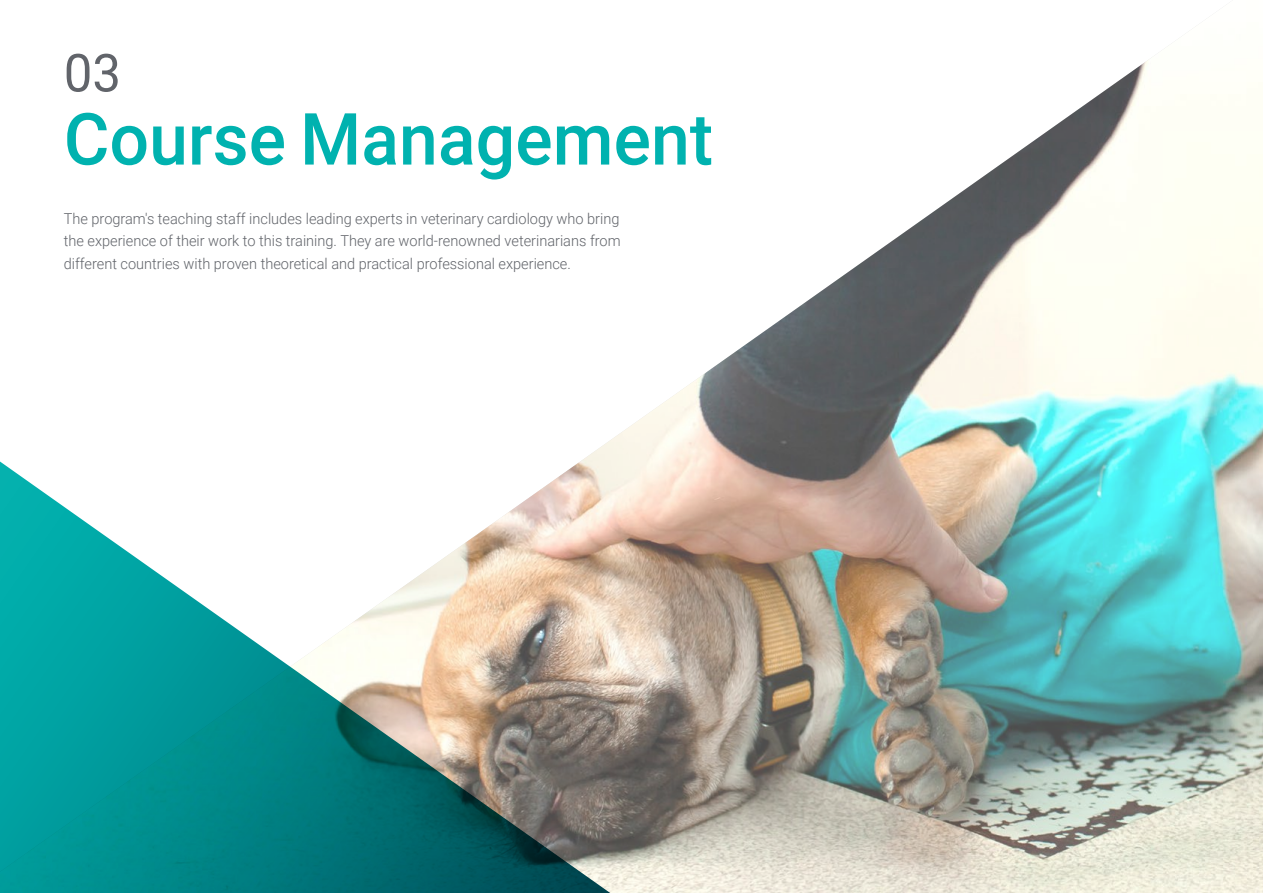
<style>
.page{position:relative;width:1263px;height:893px;background:#fff}
.page>*{position:absolute;margin:0;border:0;box-sizing:border-box;transform-origin:0 0}
.t1{font:500 72px "Roboto";color:#00b2af}
.t2{font:52.5px "Roboto";color:#61646a}
.t3{font:300 15px/22.5px "Roboto";color:#61646a;text-align:justify}
</style>
<div class="page">
<img style="left:602px;top:48px;width:661px;height:845px">
<svg style="left:0;top:446px;width:640px;height:447px"></svg>
<h2 class="t2" style="left:64px;top:36px;width:59px">03</h2>
<h1 class="t1" style="left:64px;top:89px;width:651px">Course Management</h1>
<p class="t3" style="left:64px;top:207px;width:558px">The program's teaching staff includes leading experts in veterinary cardiology who bring the experience of their work to this training. They are world-renowned veterinarians from different countries with proven theoretical and practical professional experience.</p>
</div>
